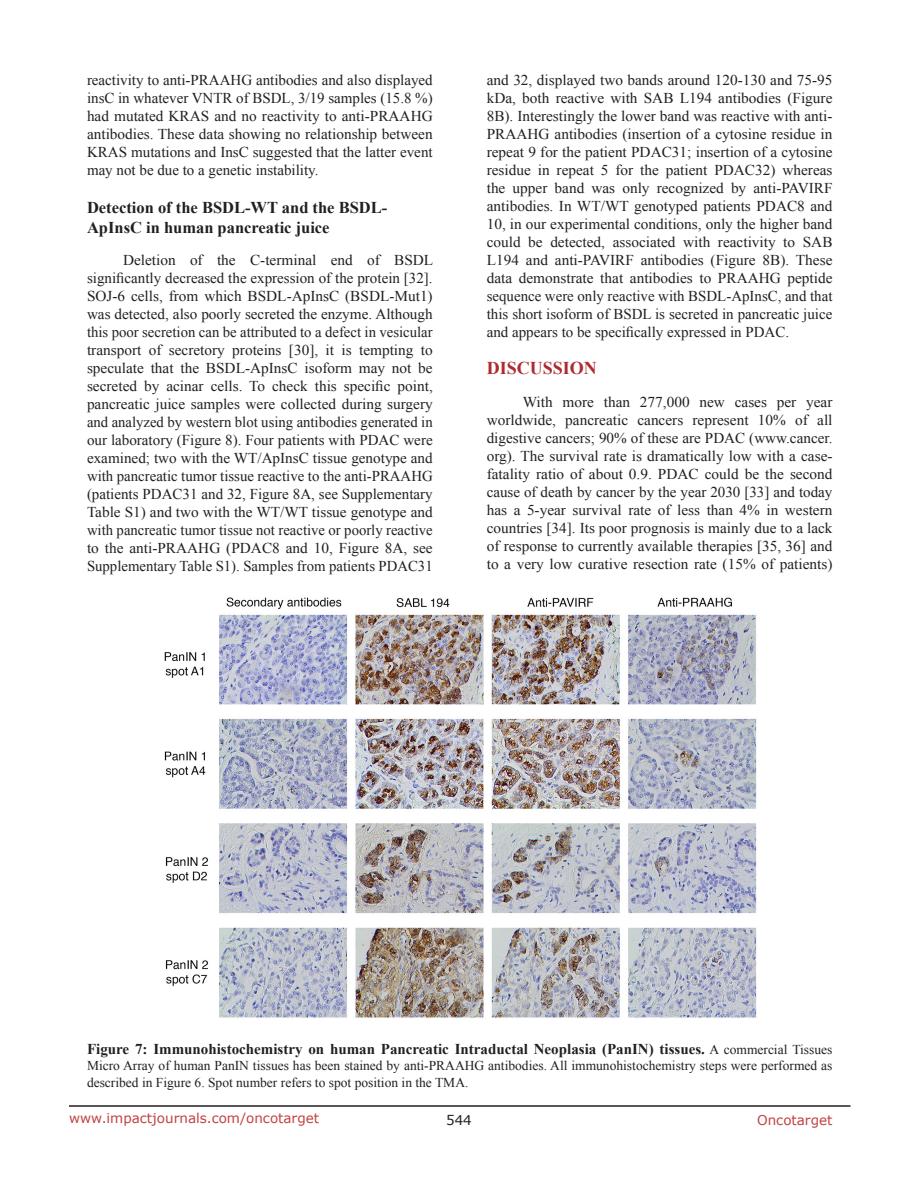
<style>
.page{position:relative;width:918px;height:1188px;background:#fff}
.page>*{position:absolute;margin:0;border:0;box-sizing:border-box;transform-origin:0 0}
.Heading{font:700 18px "Times New Roman";color:#ac2b31}
.SubHeading{font:700 16.5px/19.8px "Times New Roman";color:#231f20}
.BodyText{font:15px/18px "Times New Roman";color:#231f20;text-align:justify}
.figuretext{font:700 15px "Times New Roman";color:#231f20}
.figuretext-2{font:13.5px/16.2px "Times New Roman";color:#231f20}
.t1{font:13.5px "Verdana";color:#c24141}
.t2{font:13.5px "Verdana";color:#231f20}
.s1{font-weight:400;font-size:13.5px}
</style>
<div class="page">
<hr style="left:69px;top:1105px;width:781px;height:2px;background:#231f20">
<img style="left:164px;top:597px;width:593px;height:421px">
<p class="BodyText" style="left:87px;top:71px;width:347px">reactivity to anti-PRAAHG antibodies and also displayed insC in whatever VNTR of BSDL, 3/19 samples (15.8 %) had mutated KRAS and no reactivity to anti-PRAAHG antibodies. These data showing no relationship between KRAS mutations and InsC suggested that the latter event may not be due to a genetic instability.</p>
<p class="SubHeading" style="left:87px;top:197px;width:302px">Detection of the BSDL-WT and the BSDL-<br>ApInsC in human pancreatic juice</p>
<p class="BodyText" style="left:87px;top:250px;width:348px;text-indent:36px">Deletion of the C-terminal end of BSDL significantly decreased the expression of the protein [32].<br>SOJ-6 cells, from which BSDL-ApInsC (BSDL-Mut1) was detected, also poorly secreted the enzyme. Although this poor secretion can be attributed to a defect in vesicular transport of secretory proteins [30], it is tempting to speculate that the BSDL-ApInsC isoform may not be secreted by acinar cells. To check this specific point, pancreatic juice samples were collected during surgery and analyzed by western blot using antibodies generated in our laboratory (Figure 8). Four patients with PDAC were examined; two with the WT/ApInsC tissue genotype and with pancreatic tumor tissue reactive to the anti-PRAAHG (patients PDAC31 and 32, Figure 8A, see Supplementary Table S1) and two with the WT/WT tissue genotype and with pancreatic tumor tissue not reactive or poorly reactive to the anti-PRAAHG (PDAC8 and 10, Figure 8A, see Supplementary Table S1). Samples from patients PDAC31</p>
<p class="BodyText" style="left:487px;top:71px;width:347px">and 32, displayed two bands around 120-130 and 75-95 kDa, both reactive with SAB L194 antibodies (Figure 8B). Interestingly the lower band was reactive with anti-PRAAHG antibodies (insertion of a cytosine residue in repeat 9 for the patient PDAC31; insertion of a cytosine residue in repeat 5 for the patient PDAC32) whereas the upper band was only recognized by anti-PAVIRF antibodies. In WT/WT genotyped patients PDAC8 and 10, in our experimental conditions, only the higher band could be detected, associated with reactivity to SAB L194 and anti-PAVIRF antibodies (Figure 8B). These data demonstrate that antibodies to PRAAHG peptide sequence were only reactive with BSDL-ApInsC, and that this short isoform of BSDL is secreted in pancreatic juice and appears to be specifically expressed in PDAC.</p>
<p class="Heading" style="left:487px;top:356px;width:112px">DISCUSSION</p>
<p class="BodyText" style="left:487px;top:393px;width:347px;text-indent:36px">With more than 277,000 new cases per year worldwide, pancreatic cancers represent 10% of all digestive cancers; 90% of these are PDAC (www.cancer. org). The survival rate is dramatically low with a case&shy;fatality ratio of about 0.9. PDAC could be the second cause of death by cancer by the year 2030 [33] and today has a 5-year survival rate of less than 4% in western countries [34]. Its poor prognosis is mainly due to a lack of response to currently available therapies [35, 36] and to a very low curative resection rate (15% of patients)</p>
<p class="figuretext" style="left:87px;top:1039px;width:747px">Figure 7: Immunohistochemistry on human Pancreatic Intraductal Neoplasia (PanIN) tissues. <span class="s1">A commercial Tissues</span></p>
<p class="figuretext-2" style="left:87px;top:1058px;width:747px">Micro Array of human PanIN tissues has been stained by anti-PRAAHG antibodies. All immunohistochemistry steps were performed as described in Figure 6. Spot number refers to spot position in the TMA.</p>
<p class="t1" style="left:69px;top:1109px;width:252px">www.impactjournals.com/oncotarget</p>
<p class="t2" style="left:446px;top:1111px;width:27px">544</p>
<p class="t1" style="left:757px;top:1111px;width:77px">Oncotarget</p>
</div>
